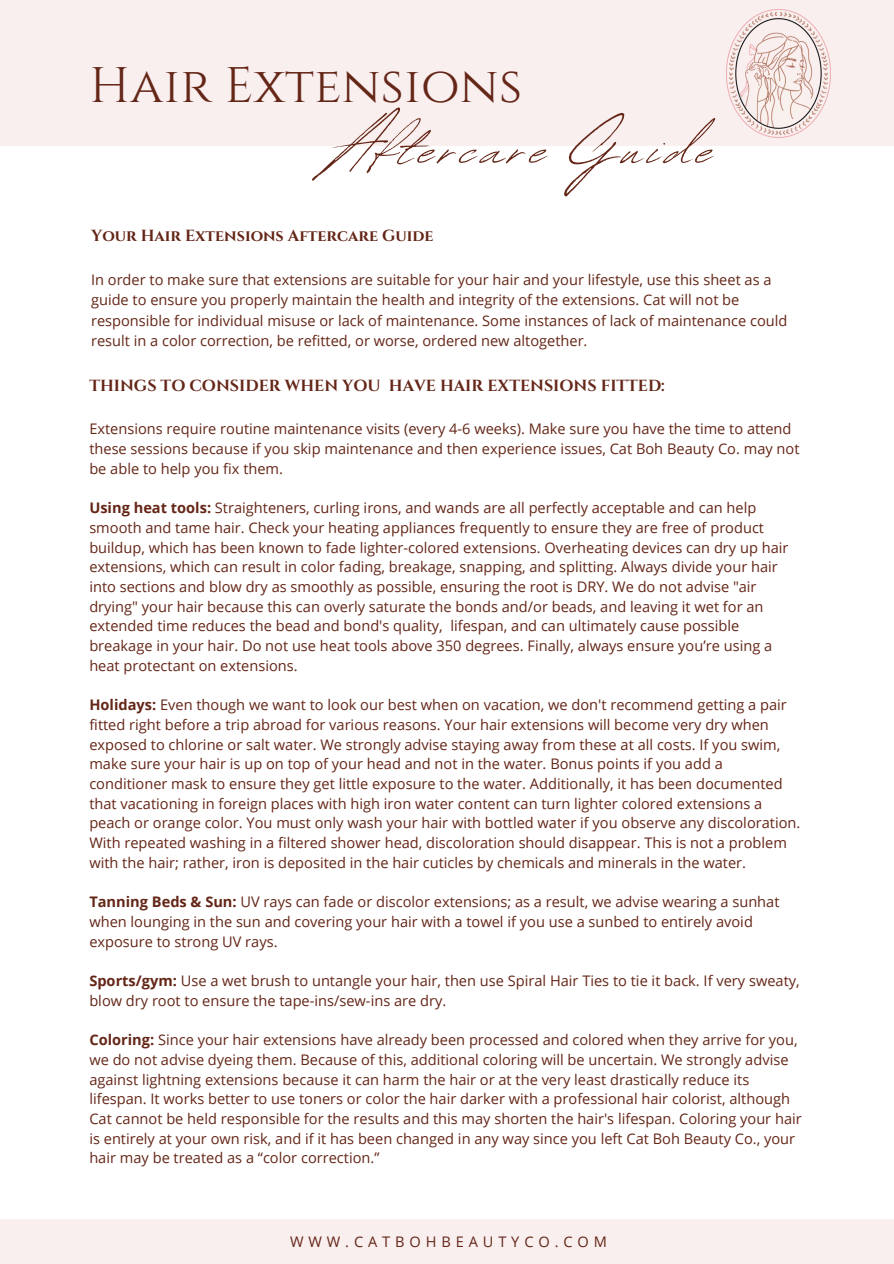
<style>
.page{position:relative;width:894px;height:1264px;background:#fff}
.page>*{position:absolute;margin:0;border:0;box-sizing:border-box;transform-origin:0 0}
.t1{font:78.3px "Revive 80 Signature";letter-spacing:.06em;color:#642617}
.t2{font:49.8px "Cinzel";letter-spacing:.005em;color:#642617}
.t3{font:700 16.05px "Cinzel";color:#642617}
.t4{font:14.55px/19.6px "Open Sans";color:#642617}
.t5{font:14.55px "Open Sans";letter-spacing:.335em;color:#642617}
.s1{font-weight:700}
</style>
<div class="page">
<div style="left:0;top:0;width:893px;height:145px;background:#f9efef"></div>
<div style="left:0;top:1218px;width:893px;height:45px;background:#f9efef"></div>
<img style="left:687px;top:9px;width:181px;height:137px">
<p class="t2" style="left:89px;top:53px;width:434px">Hair Extensions</p>
<p class="t1" style="left:328px;top:90px;width:386px">Aftercare Guide</p>
<p class="t3" style="left:91px;top:225px;width:344px">Your Hair Extensions Aftercare Guide</p>
<h4 class="t4" style="left:91px;top:269px;width:697px;line-height:20.2px">In order to make sure that extensions are suitable for your hair and your lifestyle, use this sheet as a guide to ensure you properly maintain the health and integrity of the extensions. Cat will not be responsible for individual misuse or lack of maintenance. Some instances of lack of maintenance could result in a color correction, be refitted, or worse, ordered new altogether.</h4>
<h2 class="t3" style="left:89px;top:375px;width:576px">THINGS TO CONSIDER WHEN YOU HAVE HAIR EXTENSIONS FITTED:</h2>
<p class="t4" style="left:89px;top:419px;width:711px">Extensions require routine maintenance visits (every 4-6 weeks). Make sure you have the time to attend these sessions because if you skip maintenance and then experience issues, Cat Boh Beauty Co. may not be able to help you fix them.</p>
<h1 class="t4" style="left:89px;top:497px;width:700px"><span class="s1">Using heat tools:</span> Straighteners, curling irons, and wands are all perfectly acceptable and can help smooth and tame hair. Check your heating appliances frequently to ensure they are free of product buildup, which has been known to fade lighter-colored extensions. Overheating devices can dry up hair extensions, which can result in color fading, breakage, snapping, and splitting. Always divide your hair into sections and blow dry as smoothly as possible, ensuring the root is DRY. We do not advise "air drying" your hair because this can overly saturate the bonds and/or beads, and leaving it wet for an extended time reduces the bead and bond's quality, lifespan, and can ultimately cause possible breakage in your hair. Do not use heat tools above 350 degrees. Finally, always ensure you’re using a heat protectant on extensions.</h1>
<h5 class="t4" style="left:89px;top:694px;width:712px"><span class="s1">Holidays:</span> Even though we want to look our best when on vacation, we don't recommend getting a pair fitted right before a trip abroad for various reasons. Your hair extensions will become very dry when exposed to chlorine or salt water. We strongly advise staying away from these at all costs. If you swim, make sure your hair is up on top of your head and not in the water. Bonus points if you add a conditioner mask to ensure they get little exposure to the water. Additionally, it has been documented that vacationing in foreign places with high iron water content can turn lighter colored extensions a peach or orange color. You must only wash your hair with bottled water if you observe any discoloration.<br>With repeated washing in a filtered shower head, discoloration should disappear. This is not a problem with the hair; rather, iron is deposited in the hair cuticles by chemicals and minerals in the water.</h5>
<p class="t4" style="left:89px;top:891px;width:691px"><span class="s1">Tanning Beds &amp; Sun:</span> UV rays can fade or discolor extensions; as a result, we advise wearing a sunhat when lounging in the sun and covering your hair with a towel if you use a sunbed to entirely avoid exposure to strong UV rays.</p>
<h3 class="t4" style="left:89px;top:970px;width:711px"><span class="s1">Sports/gym:</span> Use a wet brush to untangle your hair, then use Spiral Hair Ties to tie it back. If very sweaty, blow dry root to ensure the tape-ins/sew-ins are dry.</h3>
<p class="t4" style="left:89px;top:1029px;width:713px"><span class="s1">Coloring:</span> Since your hair extensions have already been processed and colored when they arrive for you, we do not advise dyeing them. Because of this, additional coloring will be uncertain. We strongly advise against lightning extensions because it can harm the hair or at the very least drastically reduce its lifespan. It works better to use toners or color the hair darker with a professional hair colorist, although Cat cannot be held responsible for the results and this may shorten the hair's lifespan. Coloring your hair is entirely at your own risk, and if it has been changed in any way since you left Cat Boh Beauty Co., your hair may be treated as a “color correction.”</p>
<p class="t5" style="left:290px;top:1230px;width:318px">WWW.CATBOHBEAUTYCO.COM</p>
</div>
